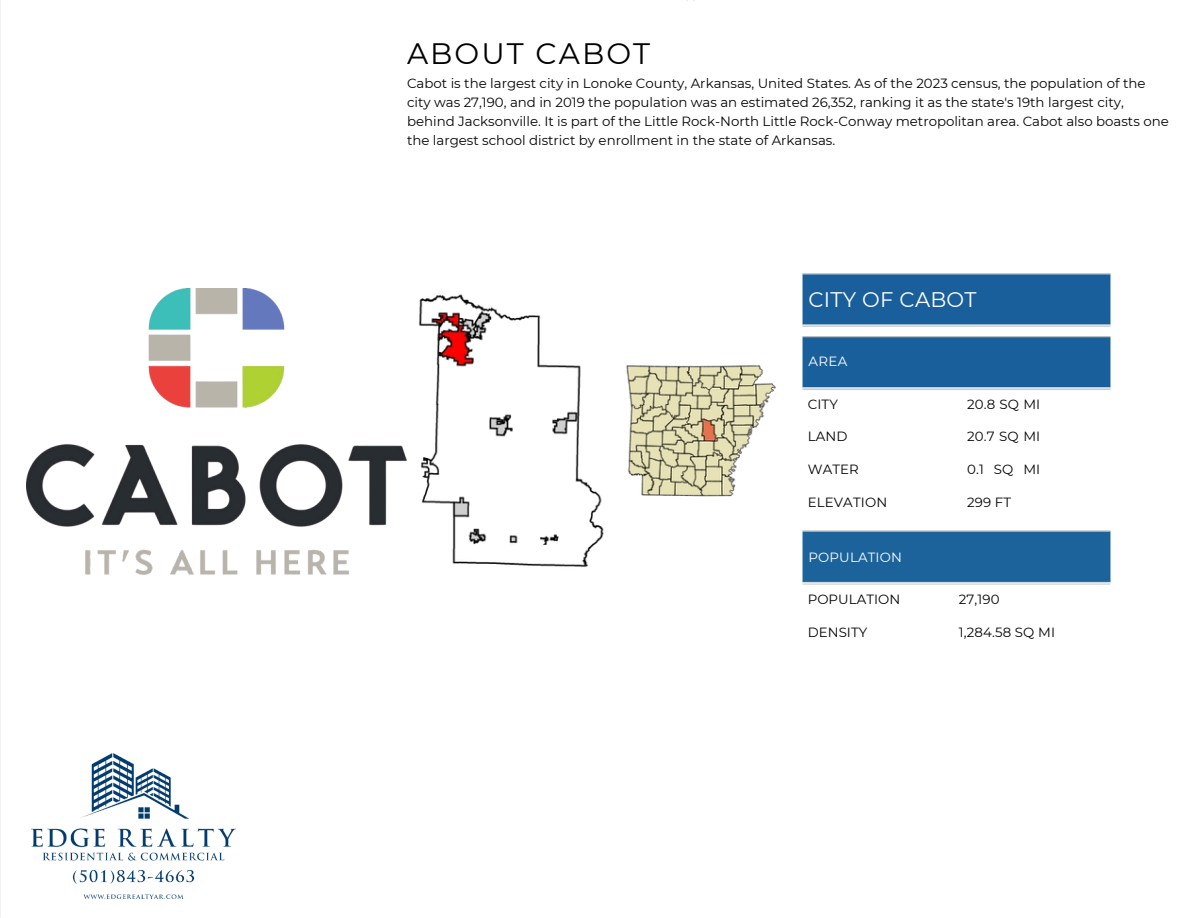
<style>
.page{position:relative;width:1188px;height:918px;background:#fff}
.page>*{position:absolute;margin:0;border:0;box-sizing:border-box;transform-origin:0 0}
.t1{font:29.55px "Montserrat";letter-spacing:.07em;color:#000}
.t2{font:21.15px "Montserrat";letter-spacing:.015em;color:#fff}
.t3{font:13.35px/19.2px "Montserrat";color:#040404}
.t4{font:13.35px "Montserrat";letter-spacing:.01em;color:#fff}
</style>
<div class="page">
<img style="left:419px;top:294px;width:357px;height:273px">
<img style="left:802px;top:530px;width:309px;height:55px">
<img style="left:802px;top:273px;width:309px;height:117px">
<img style="left:31px;top:754px;width:204px;height:145px">
<img style="left:27px;top:288px;width:380px;height:287px">
<p class="t1" style="left:407px;top:36px;width:245px">ABOUT CABOT</p>
<p class="t3" style="left:407px;top:74px;width:763px">Cabot is the largest city in Lonoke County, Arkansas, United States. As of the 2023 census, the population of the city was 27,190, and in 2019 the population was an estimated 26,352, ranking it as the state's 19th largest city, behind Jacksonville. It is part of the Little Rock-North Little Rock-Conway metropolitan area. Cabot also boasts one the largest school district by enrollment in the state of Arkansas.</p>
<p class="t2" style="left:808px;top:286px;width:170px">CITY OF CABOT</p>
<p class="t4" style="left:808px;top:353px;width:41px">AREA</p>
<p class="t3" style="left:808px;top:394px;width:32px">CITY</p>
<p class="t3" style="left:808px;top:427px;width:41px">LAND</p>
<p class="t3" style="left:808px;top:460px;width:53px">WATER</p>
<p class="t3" style="left:808px;top:492px;width:81px">ELEVATION</p>
<p class="t4" style="left:808px;top:549px;width:95px">POPULATION</p>
<h1 class="t3" style="left:808px;top:590px;width:94px">POPULATION</h1>
<h1 class="t3" style="left:808px;top:622px;width:61px">DENSITY</h1>
<h2 class="t3" style="left:967px;top:394px;width:75px">20.8 SQ MI</h2>
<h2 class="t3" style="left:967px;top:427px;width:75px">20.7 SQ MI</h2>
<h2 class="t3" style="left:967px;top:460px;width:75px">0.1 SQ MI</h2>
<h2 class="t3" style="left:967px;top:492px;width:45px">299 FT</h2>
<h2 class="t3" style="left:959px;top:590px;width:42px">27,190</h2>
<h2 class="t3" style="left:959px;top:622px;width:98px">1,284.58 SQ MI</h2>
</div>
